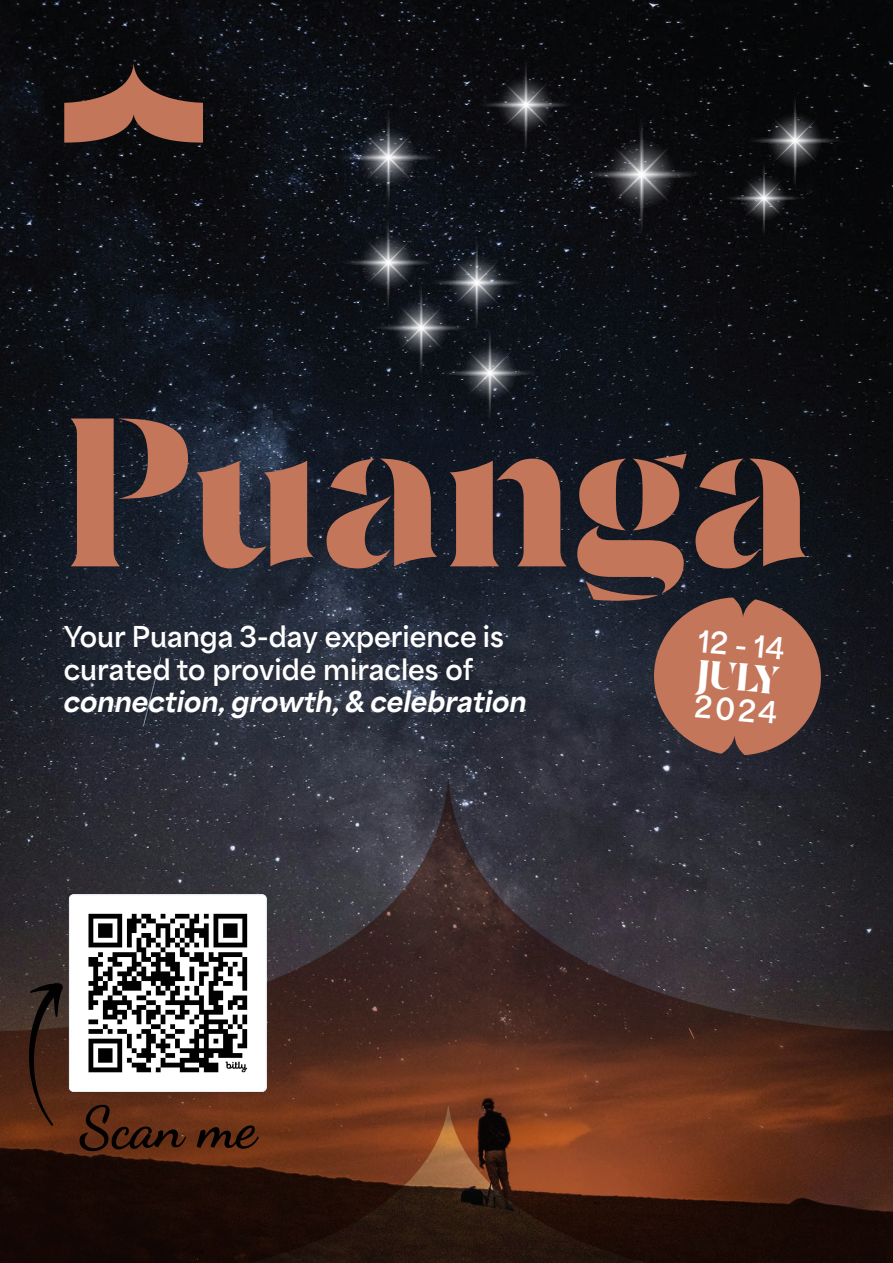
<style>
.page{position:relative;width:893px;height:1263px;background:#fff}
.page>*{position:absolute;margin:0;border:0;box-sizing:border-box;transform-origin:0 0}
.t1{font:211.2px "Celine Stencil";color:#c4765a}
.t2{font:39px "Celine Stencil";color:#fff}
.t3{font:700 28.5px "Area Inktrap";color:#fff}
.t4{font:700 27px/32.5px "Area Inktrap";color:#fff}
.t5{font:italic 800 27px "Area Inktrap";color:#fff}
</style>
<div class="page">
<img style="left:0;top:0;width:893px;height:779px">
<svg style="left:340px;top:111px;width:96px;height:96px;background:#21252b"></svg>
<svg style="left:342px;top:219px;width:192px;height:200px;background:#1e222a"></svg>
<svg style="left:480px;top:61px;width:90px;height:90px;background:#1e1f23"></svg>
<svg style="left:583px;top:119px;width:115px;height:115px;background:#1e1f23"></svg>
<svg style="left:726px;top:97px;width:114px;height:140px;background:#19191b"></svg>
<svg style="left:64px;top:64px;width:139px;height:79px;background:#6e4437"></svg>
<svg style="left:651px;top:597px;width:172px;height:158px;background:#9a604e"></svg>
<svg style="left:0;top:779px;width:893px;height:484px;background:#412a25"></svg>
<img style="left:30px;top:894px;width:236px;height:312px">
<h1 class="t1" style="left:64px;top:361px;width:750px">Puanga</h1>
<p class="t3" style="left:701px;top:616px;width:88px;rotate:5deg">12 - 14</p>
<h2 class="t2" style="left:700px;top:649px;width:83px;rotate:5deg">JULY</h2>
<p class="t3" style="left:697px;top:680px;width:85px;rotate:5deg">2024</p>
<p class="t4" style="left:64px;top:618px;width:442px">Your Puanga 3-day experience is curated to provide miracles of</p>
<p class="t5" style="left:64px;top:677px;width:464px">connection, growth, &amp; celebration</p>
</div>
